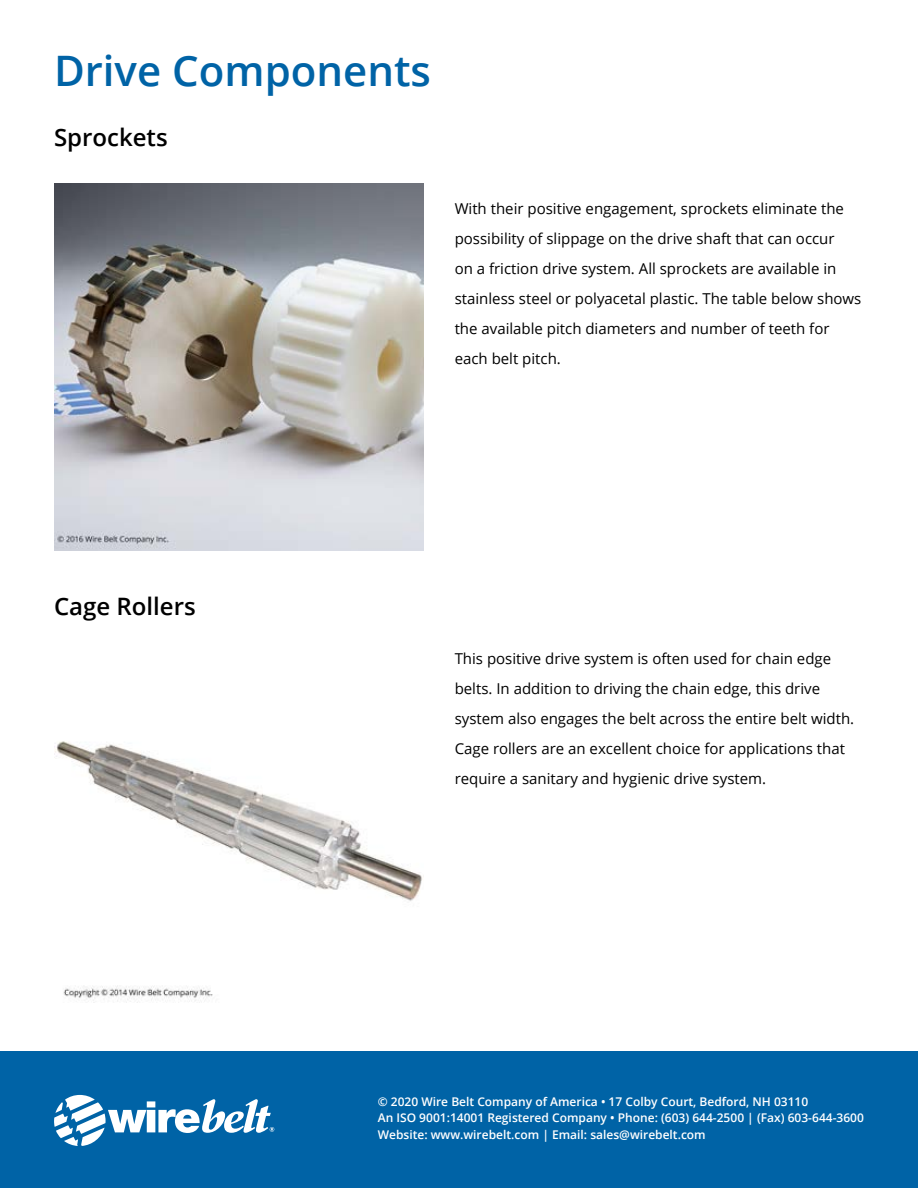
<style>
.page{position:relative;width:918px;height:1188px;background:#fff}
.page>*{position:absolute;margin:0;border:0;box-sizing:border-box;transform-origin:0 0}
.t1{font:600 42px "Open Sans";color:#0063a6}
.t2{font:600 24px "Open Sans";color:#000}
.t3{font:15px/30px "Open Sans";color:#000}
.t4{font:600 12px/16.5px "Open Sans";color:#fff}
</style>
<div class="page">
<div style="left:0;top:1052px;width:918px;height:136px;background:#0063a6"></div>
<svg style="left:54px;top:1095px;width:220px;height:51px"></svg>
<img style="left:54px;top:184px;width:369px;height:367px">
<img style="left:54px;top:741px;width:368px;height:262px">
<h1 class="t1" style="left:54px;top:42px;width:378px">Drive Components</h1>
<h2 class="t2" style="left:54px;top:121px;width:115px">Sprockets</h2>
<p class="t3" style="left:455px;top:193px;width:408px">With their positive engagement, sprockets eliminate the possibility of slippage on the drive shaft that can occur<br>on a friction drive system. All sprockets are available in stainless steel or polyacetal plastic. The table below shows the available pitch diameters and number of teeth for each belt pitch.</p>
<h2 class="t2" style="left:54px;top:589px;width:143px">Cage Rollers</h2>
<p class="t3" style="left:455px;top:643px;width:401px">This positive drive system is often used for chain edge belts. In addition to driving the chain edge, this drive system also engages the belt across the entire belt width.<br>Cage rollers are an excellent choice for applications that require a sanitary and hygienic drive system.</p>
<p class="t4" style="left:378px;top:1093px;width:488px">© 2020 Wire Belt Company of America • 17 Colby Court, Bedford, NH 03110<br>An ISO 9001:14001 Registered Company • Phone: (603) 644-2500 | (Fax) 603-644-3600<br>Website: www.wirebelt.com | Email: sales@wirebelt.com</p>
</div>
